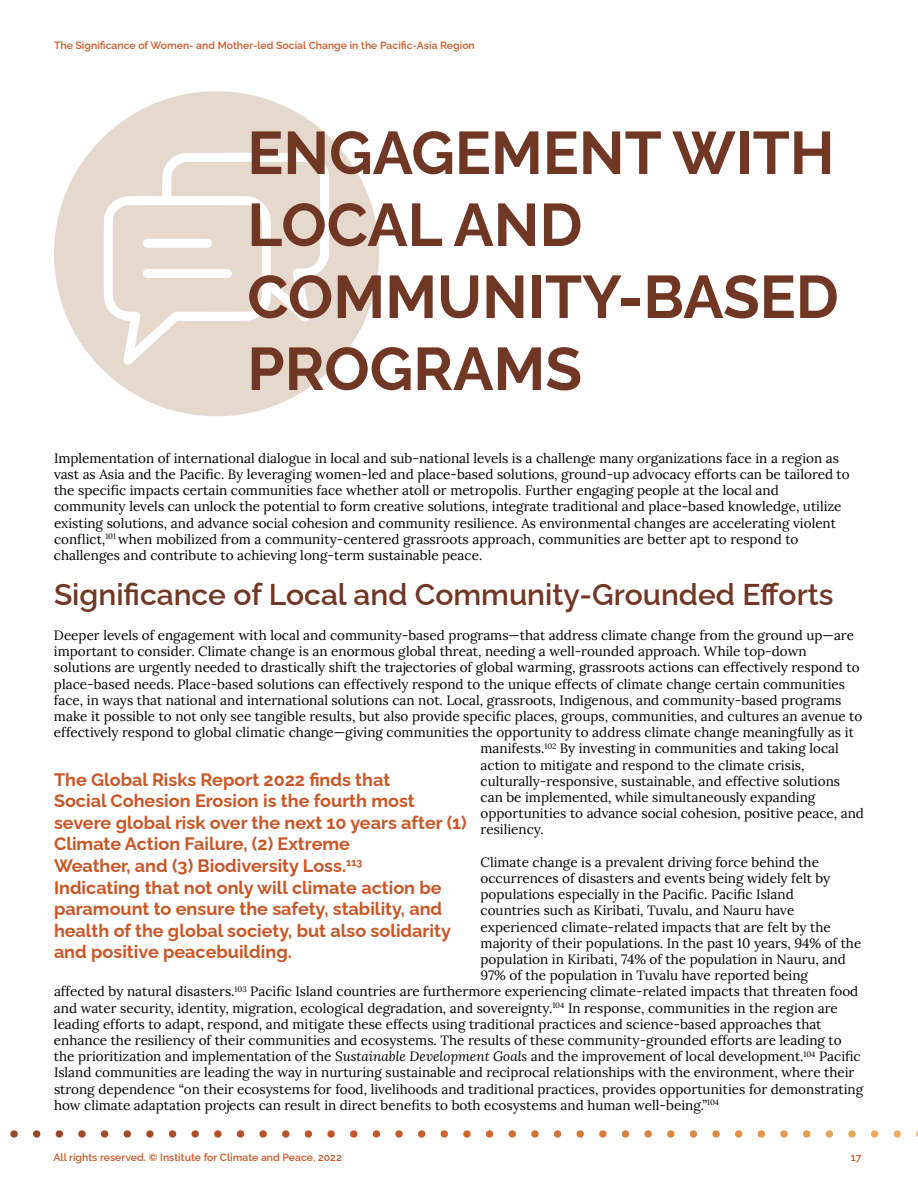
<style>
.page{position:relative;width:918px;height:1188px;background:#fff}
.page>*{position:absolute;margin:0;border:0;box-sizing:border-box;transform-origin:0 0}
.t1{font:100 60px/72px "Raleway";color:#713725}
.t2{font:100 30px "Raleway";color:#713624}
.t3{font:100 18px/21.6px "Raleway";color:#c85727}
.t4{font:13.5px/16.2px "Lora";color:#000101}
.t5{font:100 10.5px "Raleway";color:#c95828}
.s1{font-style:italic}
</style>
<div class="page">
<div style="left:54px;top:91px;width:325px;height:325px;background:#e5d9ce;border-radius:50%"></div>
<svg style="left:104px;top:153px;width:225px;height:212px"></svg>
<svg style="left:143px;top:269px;width:89px;height:9px"></svg>
<svg style="left:143px;top:239px;width:69px;height:9px"></svg>
<svg style="left:10px;top:1130px;width:908px;height:8px"></svg>
<p class="t5" style="left:54px;top:37px;width:422px">The Significance of Women- and Mother-led Social Change in the Pacific-Asia Region</p>
<h1 class="t1" style="left:247px;top:110px;width:593px">ENGAGEMENT WITH<br>LOCAL AND<br>COMMUNITY-BASED<br>PROGRAMS</h1>
<p class="t4" style="left:54px;top:449px;width:797px">Implementation of international dialogue in local and sub-national levels is a challenge many organizations face in a region as vast as Asia and the Pacific. By leveraging women-led and place-based solutions, ground-up advocacy efforts can be tailored to the specific impacts certain communities face whether atoll or metropolis. Further engaging people at the local and community levels can unlock the potential to form creative solutions, integrate traditional and place-based knowledge, utilize existing solutions, and advance social cohesion and community resilience. As environmental changes are accelerating violent conflict,<sup>101</sup> when mobilized from a community-centered grassroots approach, communities are better apt to respond to challenges and contribute to achieving long-term sustainable peace.</p>
<h2 class="t2" style="left:54px;top:570px;width:781px">Significance of Local and Community-Grounded Efforts</h2>
<p class="t4" style="left:54px;top:626px;width:802px">Deeper levels of engagement with local and community-based programs—that address climate change from the ground up—are</p>
<p class="t4" style="left:54px;top:642px;width:754px">important to consider. Climate change is an enormous global threat, needing a well-rounded approach. While top-down</p>
<p class="t4" style="left:54px;top:659px;width:807px">solutions are urgently needed to drastically shift the trajectories of global warming, grassroots actions can effectively respond to</p>
<p class="t4" style="left:54px;top:675px;width:793px">place-based needs. Place-based solutions can effectively respond to the unique effects of climate change certain communities</p>
<p class="t4" style="left:54px;top:691px;width:789px">face, in ways that national and international solutions can not. Local, grassroots, Indigenous, and community-based programs</p>
<p class="t4" style="left:54px;top:707px;width:810px">make it possible to not only see tangible results, but also provide specific places, groups, communities, and cultures an avenue to</p>
<p class="t4" style="left:54px;top:723px;width:802px">effectively respond to global climatic change—giving communities the opportunity to address climate change meaningfully as it</p>
<p class="t4" style="left:481px;top:740px;width:360px">manifests.<sup>102</sup> By investing in communities and taking local</p>
<p class="t4" style="left:481px;top:756px;width:325px">action to mitigate and respond to the climate crisis,</p>
<p class="t4" style="left:481px;top:772px;width:361px">culturally-responsive, sustainable, and effective solutions</p>
<p class="t4" style="left:481px;top:788px;width:336px">can be implemented, while simultaneously expanding</p>
<p class="t4" style="left:481px;top:804px;width:385px">opportunities to advance social cohesion, positive peace, and</p>
<p class="t4" style="left:481px;top:821px;width:65px">resiliency.</p>
<p class="t4" style="left:481px;top:853px;width:340px">Climate change is a prevalent driving force behind the</p>
<p class="t4" style="left:481px;top:869px;width:351px">occurrences of disasters and events being widely felt by</p>
<p class="t4" style="left:481px;top:885px;width:315px">populations especially in the Pacific. Pacific Island</p>
<p class="t4" style="left:481px;top:902px;width:315px">countries such as Kiribati, Tuvalu, and Nauru have</p>
<p class="t4" style="left:481px;top:918px;width:352px">experienced climate-related impacts that are felt by the</p>
<p class="t4" style="left:481px;top:934px;width:382px">majority of their populations. In the past 10 years, 94% of the</p>
<p class="t4" style="left:481px;top:950px;width:367px">population in Kiribati, 74% of the population in Nauru, and</p>
<p class="t4" style="left:481px;top:966px;width:329px">97% of the population in Tuvalu have reported being</p>
<p class="t4" style="left:54px;top:983px;width:806px">affected by natural disasters.<sup>103</sup> Pacific Island countries are furthermore experiencing climate-related impacts that threaten food</p>
<p class="t4" style="left:54px;top:999px;width:785px">and water security, identity, migration, ecological degradation, and sovereignty.<sup>104</sup> In response, communities in the region are</p>
<p class="t4" style="left:54px;top:1015px;width:769px">leading efforts to adapt, respond, and mitigate these effects using traditional practices and science-based approaches that</p>
<p class="t4" style="left:54px;top:1031px;width:789px">enhance the resiliency of their communities and ecosystems. The results of these community-grounded efforts are leading to</p>
<p class="t4" style="left:54px;top:1047px;width:808px">the prioritization and implementation of the <span class="s1">Sustainable Development Goals</span> and the improvement of local development.<sup>104</sup> Pacific</p>
<p class="t4" style="left:54px;top:1064px;width:802px">Island communities are leading the way in nurturing sustainable and reciprocal relationships with the environment, where their</p>
<p class="t4" style="left:54px;top:1080px;width:811px">strong dependence “on their ecosystems for food, livelihoods and traditional practices, provides opportunities for demonstrating</p>
<p class="t4" style="left:54px;top:1096px;width:667px">how climate adaptation projects can result in direct benefits to both ecosystems and human well-being.”<sup>104</sup></p>
<p class="t3" style="left:54px;top:766px;width:414px">The Global Risks Report 2022 finds that<br>Social Cohesion Erosion is the fourth most severe global risk over the next 10 years after (1)<br>Climate Action Failure, (2) Extreme<br>Weather, and (3) Biodiversity Loss.<sup>113<br></sup>Indicating that not only will climate action be paramount to ensure the safety, stability, and health of the global society, but also solidarity and positive peacebuilding.</p>
<p class="t5" style="left:53px;top:1149px;width:290px">All rights reserved. © Institute for Climate and Peace, 2022</p>
<p class="t5" style="left:851px;top:1149px;width:12px">17</p>
</div>
